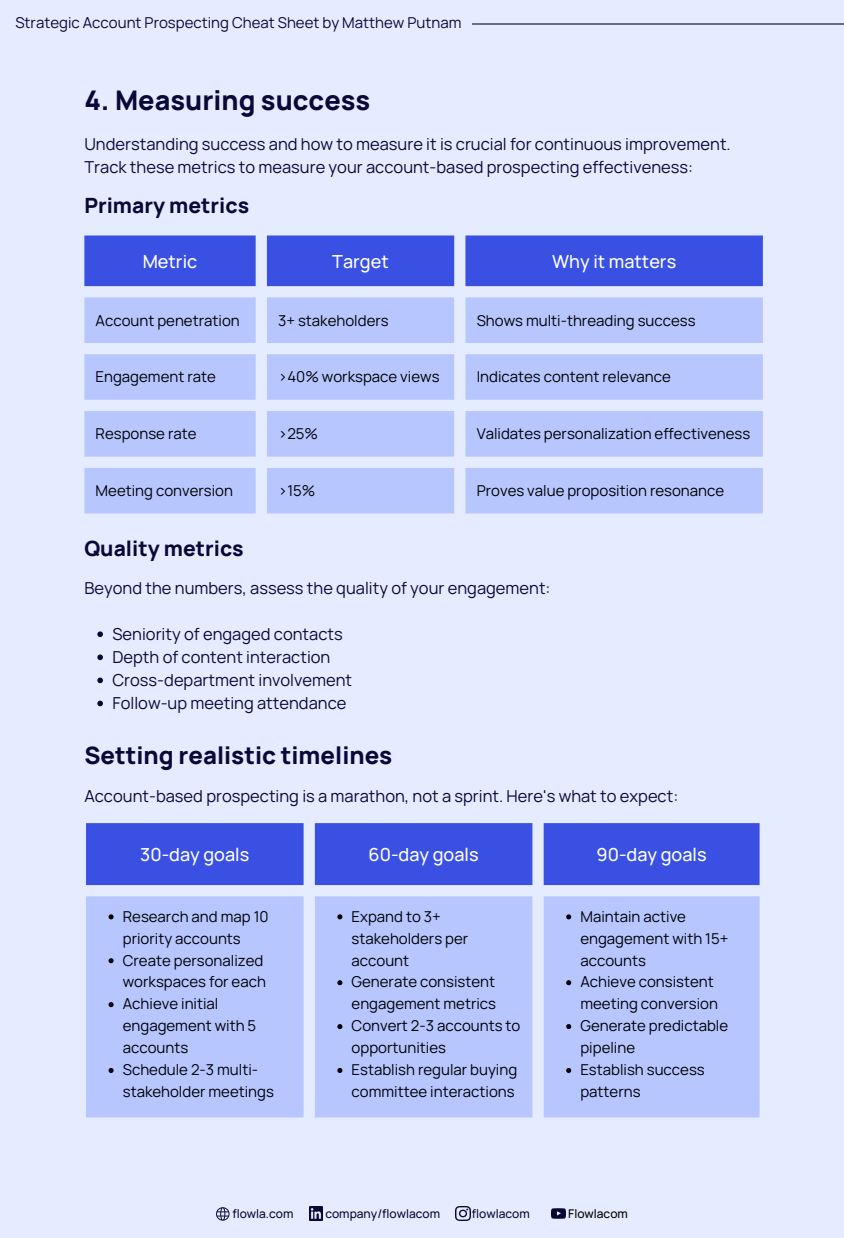
<style>
.page{position:relative;width:844px;height:1238px;background:#fff}
.page>*{position:absolute;margin:0;border:0;box-sizing:border-box;transform-origin:0 0}
.t1{font:800 27px "Manrope";color:#090939}
.t2{font:800 24px "Manrope";color:#090939}
.t3{font:800 21px "Manrope";color:#090939}
.t4{font:500 18px "Manrope";color:#fff}
.t5{font:16.5px/23.1px "Manrope";color:#090939}
.t6{font:15px/21.9px "Manrope";color:#000}
.t7{font:15px "Manrope";color:#090939}
.t8{font:500 12px "Manrope";color:#080832}
.t9{font:500 12px "Manrope";color:#000}
</style>
<div class="page">
<div style="left:0;top:0;width:844px;height:1237px;background:#e6ecff"></div>
<hr style="left:472px;top:23px;width:372px;height:2px;background:#090939">
<img style="left:456px;top:1206px;width:14px;height:14px">
<img style="left:551px;top:1208px;width:15px;height:11px">
<img style="left:309px;top:1206px;width:14px;height:14px">
<svg style="left:216px;top:1207px;width:13px;height:13px"></svg>
<div style="left:84px;top:235px;width:679px;height:51px;background:#3950e2"></div>
<svg style="left:84px;top:297px;width:679px;height:216px;fill:#b7c6ff"></svg>
<svg style="left:97px;top:631px;width:6px;height:6px"></svg>
<svg style="left:97px;top:654px;width:6px;height:6px"></svg>
<svg style="left:97px;top:677px;width:6px;height:6px"></svg>
<svg style="left:97px;top:700px;width:6px;height:6px"></svg>
<div style="left:86px;top:823px;width:673px;height:62px;background:#3950e2"></div>
<div style="left:86px;top:896px;width:673px;height:221px;background:#b7c6ff"></div>
<svg style="left:109px;top:914px;width:5px;height:5px"></svg>
<svg style="left:109px;top:958px;width:5px;height:5px"></svg>
<svg style="left:109px;top:1002px;width:5px;height:5px"></svg>
<svg style="left:109px;top:1068px;width:5px;height:5px"></svg>
<svg style="left:337px;top:914px;width:5px;height:5px"></svg>
<svg style="left:337px;top:980px;width:5px;height:5px"></svg>
<svg style="left:337px;top:1024px;width:5px;height:5px"></svg>
<svg style="left:337px;top:1068px;width:5px;height:5px"></svg>
<svg style="left:566px;top:914px;width:5px;height:5px"></svg>
<svg style="left:566px;top:980px;width:5px;height:5px"></svg>
<svg style="left:566px;top:1024px;width:5px;height:5px"></svg>
<svg style="left:566px;top:1068px;width:5px;height:5px"></svg>
<h4 class="t7" style="left:15px;top:12px;width:447px">Strategic Account Prospecting Cheat Sheet by Matthew Putnam</h4>
<p class="t1" style="left:84px;top:82px;width:287px">4. Measuring success</p>
<p class="t5" style="left:84px;top:132px;width:648px">Understanding success and how to measure it is crucial for continuous improvement.<br>Track these metrics to measure your account-based prospecting effectiveness:</p>
<p class="t3" style="left:84px;top:191px;width:166px">Primary metrics</p>
<p class="t4" style="left:143px;top:248px;width:56px">Metric</p>
<p class="t4" style="left:332px;top:248px;width:58px">Target</p>
<p class="t4" style="left:552px;top:248px;width:126px">Why it matters</p>
<p class="t6" style="left:96px;top:309px;width:146px">Account penetration</p>
<p class="t6" style="left:278px;top:309px;width:112px">3+ stakeholders</p>
<p class="t6" style="left:477px;top:309px;width:220px">Shows multi-threading success</p>
<p class="t6" style="left:96px;top:366px;width:122px">Engagement rate</p>
<p class="t6" style="left:278px;top:366px;width:163px">&gt;40% workspace views</p>
<p class="t6" style="left:477px;top:366px;width:196px">Indicates content relevance</p>
<p class="t6" style="left:96px;top:422px;width:102px">Response rate</p>
<p class="t6" style="left:278px;top:422px;width:41px">&gt;25%</p>
<p class="t6" style="left:477px;top:422px;width:275px">Validates personalization effectiveness</p>
<p class="t6" style="left:96px;top:479px;width:139px">Meeting conversion</p>
<p class="t6" style="left:278px;top:479px;width:39px">&gt;15%</p>
<p class="t6" style="left:477px;top:479px;width:249px">Proves value proposition resonance</p>
<h3 class="t3" style="left:84px;top:533px;width:161px">Quality metrics</h3>
<h4 class="t5" style="left:84px;top:576px;width:468px">Beyond the numbers, assess the quality of your engagement:</h4>
<p class="t5" style="left:112px;top:622px;width:232px">Seniority of engaged contacts</p>
<p class="t5" style="left:112px;top:645px;width:219px">Depth of content interaction</p>
<p class="t5" style="left:112px;top:668px;width:241px">Cross-department involvement</p>
<p class="t5" style="left:112px;top:691px;width:235px">Follow-up meeting attendance</p>
<h2 class="t2" style="left:84px;top:738px;width:309px">Setting realistic timelines</h2>
<h4 class="t5" style="left:84px;top:784px;width:595px">Account-based prospecting is a marathon, not a sprint. Here's what to expect:</h4>
<p class="t4" style="left:140px;top:841px;width:110px">30-day goals</p>
<p class="t4" style="left:369px;top:841px;width:111px">60-day goals</p>
<p class="t4" style="left:596px;top:841px;width:111px">90-day goals</p>
<p class="t6" style="left:123px;top:905px;width:147px">Research and map 10 priority accounts</p>
<p class="t6" style="left:123px;top:948px;width:145px">Create personalized workspaces for each</p>
<p class="t6" style="left:123px;top:992px;width:135px">Achieve initial engagement with 5 accounts</p>
<p class="t6" style="left:123px;top:1058px;width:153px">Schedule 2-3 multi&shy;stakeholder meetings</p>
<p class="t6" style="left:352px;top:905px;width:118px">Expand to 3+ stakeholders per account</p>
<p class="t6" style="left:352px;top:970px;width:146px">Generate consistent engagement metrics</p>
<p class="t6" style="left:352px;top:1014px;width:170px">Convert 2-3 accounts to opportunities</p>
<p class="t6" style="left:352px;top:1058px;width:167px">Establish regular buying committee interactions</p>
<p class="t6" style="left:580px;top:905px;width:149px">Maintain active engagement with 15+ accounts</p>
<p class="t6" style="left:580px;top:970px;width:139px">Achieve consistent meeting conversion</p>
<p class="t6" style="left:580px;top:1014px;width:149px">Generate predictable pipeline</p>
<p class="t6" style="left:580px;top:1058px;width:126px">Establish success patterns</p>
<h4 class="t8" style="left:232px;top:1205px;width:63px">flowla.com</h4>
<h1 class="t8" style="left:325px;top:1204px;width:116px">company/flowlacom</h1>
<p class="t8" style="left:472px;top:1204px;width:59px">flowlacom</p>
<h3 class="t9" style="left:568px;top:1204px;width:61px">Flowlacom</h3>
</div>
